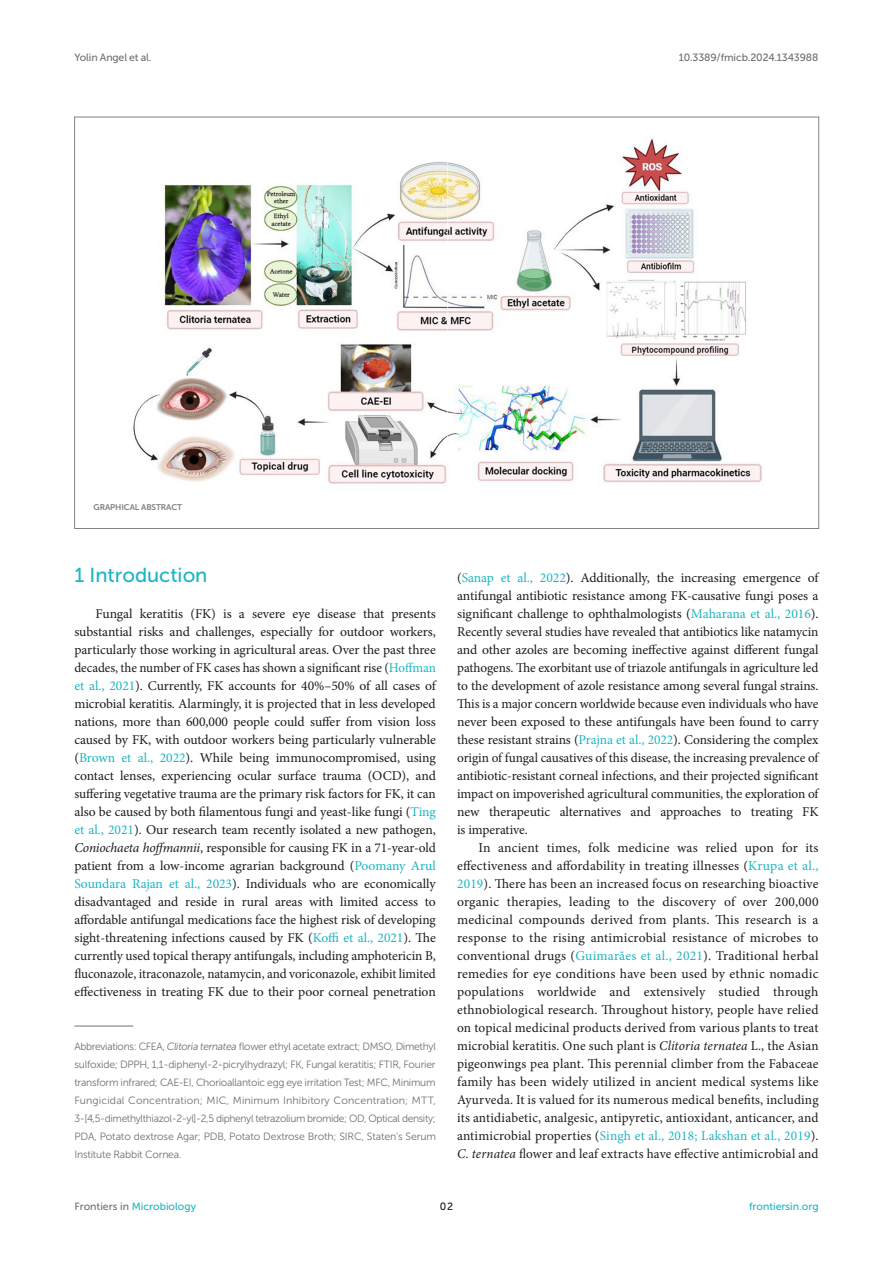
<style>
.page{position:relative;width:893px;height:1263px;background:#fff}
.page>*{position:absolute;margin:0;border:0;box-sizing:border-box;transform-origin:0 0}
.HEAD_1{font:20.25px "Museo Sans 500";color:#1db5c3}
.TEXT_FLUSH{font:13.5px/18px "Minion Pro";letter-spacing:-.005em;color:#1b1c1b;text-align:justify}
.TEXT{font:13.5px/18px "Minion Pro";letter-spacing:.015em;color:#1b1c1b;text-align:justify}
.ABB{font:10.5px/18px "Museo Sans 300";letter-spacing:-.015em;color:#706f70;text-align:justify}
.t1{font:10.5px "Museo Sans 500";letter-spacing:-.015em;color:#706f70}
.t2{font:10.5px "Museo Sans 500";color:#1db5c3}
.t3{font:10.5px "Museo Sans 500";color:#1b1c1b}
.FIG_HD{font:8.25px "Museo Sans 700";letter-spacing:-.01em;color:#7e7f7f}
.s1{color:#1db5c3}
.s2{font-style:italic}
.s3{color:#706f70}
</style>
<div class="page">
<img style="left:133px;top:137px;width:629px;height:347px">
<hr style="left:74px;top:1026px;width:59px;height:1px;background:#706f70">
<p class="t1" style="left:74px;top:51px;width:79px">Yolin Angel et al.</p>
<p class="t1" style="left:679px;top:51px;width:141px">10.3389/fmicb.2024.1343988</p>
<p class="FIG_HD" style="left:94px;top:502px;width:90px">GRAPHICAL ABSTRACT</p>
<p class="HEAD_1" style="left:74px;top:564px;width:135px">1 Introduction</p>
<p class="TEXT_FLUSH" style="left:74px;top:605px;width:363px;text-indent:21px">Fungal keratitis (FK) is a severe eye disease that presents substantial risks and challenges, especially for outdoor workers, particularly those working in agricultural areas. Over the past three decades, the number of FK cases has shown a significant rise (<span class="s1">Hoffman et al., 2021</span>). Currently, FK accounts for 40%–50% of all cases of microbial keratitis. Alarmingly, it is projected that in less developed nations, more than 600,000 people could suffer from vision loss caused by FK, with outdoor workers being particularly vulnerable (<span class="s1">Brown et al., 2022</span>). While being immunocompromised, using contact lenses, experiencing ocular surface trauma (OCD), and suffering vegetative trauma are the primary risk factors for FK, it can also be caused by both filamentous fungi and yeast-like fungi (<span class="s1">Ting et al., 2021</span>). Our research team recently isolated a new pathogen, <span class="s2">Coniochaeta hoffmannii</span>, responsible for causing FK in a 71-year-old patient from a low-income agrarian background (<span class="s1">Poomany Arul Soundara Rajan et al., 2023</span>). Individuals who are economically disadvantaged and reside in rural areas with limited access to affordable antifungal medications face the highest risk of developing sight-threatening infections caused by FK (<span class="s1">Koffi et al., 2021</span>). The currently used topical therapy antifungals, including amphotericin B, fluconazole, itraconazole, natamycin, and voriconazole, exhibit limited effectiveness in treating FK due to their poor corneal penetration</p>
<p class="ABB" style="left:74px;top:1037px;width:363px">Abbreviations: CFEA, <span class="s2">Clitoria ternatea</span> flower ethyl acetate extract; DMSO, Dimethyl sulfoxide; DPPH, 1,1-diphenyl-2-picrylhydrazyl; FK, Fungal keratitis; FTIR, Fourier transform infrared; CAE-EI, Chorioallantoic egg eye irritation Test; MFC, Minimum Fungicidal Concentration; MIC, Minimum Inhibitory Concentration; MTT, 3-[4,5-dimethylthiazol-2-yl]-2,5 diphenyl tetrazolium bromide; OD, Optical density; PDA, Potato dextrose Agar; PDB, Potato Dextrose Broth; SIRC, Staten’s Serum Institute Rabbit Cornea.</p>
<p class="TEXT_FLUSH" style="left:457px;top:569px;width:363px">(<span class="s1">Sanap et al., 2022</span>). Additionally, the increasing emergence of antifungal antibiotic resistance among FK-causative fungi poses a significant challenge to ophthalmologists (<span class="s1">Maharana et al., 2016</span>).<br>Recently several studies have revealed that antibiotics like natamycin and other azoles are becoming ineffective against different fungal pathogens. The exorbitant use of triazole antifungals in agriculture led to the development of azole resistance among several fungal strains.<br>This is a major concern worldwide because even individuals who have never been exposed to these antifungals have been found to carry these resistant strains (<span class="s1">Prajna et al., 2022</span>). Considering the complex origin of fungal causatives of this disease, the increasing prevalence of antibiotic-resistant corneal infections, and their projected significant impact on impoverished agricultural communities, the exploration of new therapeutic alternatives and approaches to treating FK is imperative.</p>
<p class="TEXT" style="left:457px;top:839px;width:363px;text-indent:21px">In ancient times, folk medicine was relied upon for its effectiveness and affordability in treating illnesses (<span class="s1">Krupa et al., 2019</span>). There has been an increased focus on researching bioactive organic therapies, leading to the discovery of over 200,000 medicinal compounds derived from plants. This research is a response to the rising antimicrobial resistance of microbes to conventional drugs (<span class="s1">Guimarães et al., 2021</span>). Traditional herbal remedies for eye conditions have been used by ethnic nomadic populations worldwide and extensively studied through ethnobiological research. Throughout history, people have relied on topical medicinal products derived from various plants to treat microbial keratitis. One such plant is <span class="s2">Clitoria ternatea</span> L., the Asian pigeonwings pea plant. This perennial climber from the Fabaceae family has been widely utilized in ancient medical systems like Ayurveda. It is valued for its numerous medical benefits, including its antidiabetic, analgesic, antipyretic, antioxidant, anticancer, and antimicrobial properties (<span class="s1">Singh et al., 2018; Lakshan et al., 2019</span>).<br><span class="s2">C. ternatea</span> flower and leaf extracts have effective antimicrobial and</p>
<p class="t2" style="left:74px;top:1200px;width:123px"><span class="s3">Frontiers in</span> Microbiology</p>
<p class="t3" style="left:440px;top:1200px;width:15px">02</p>
<p class="t2" style="left:749px;top:1200px;width:71px">frontiersin.org</p>
</div>
